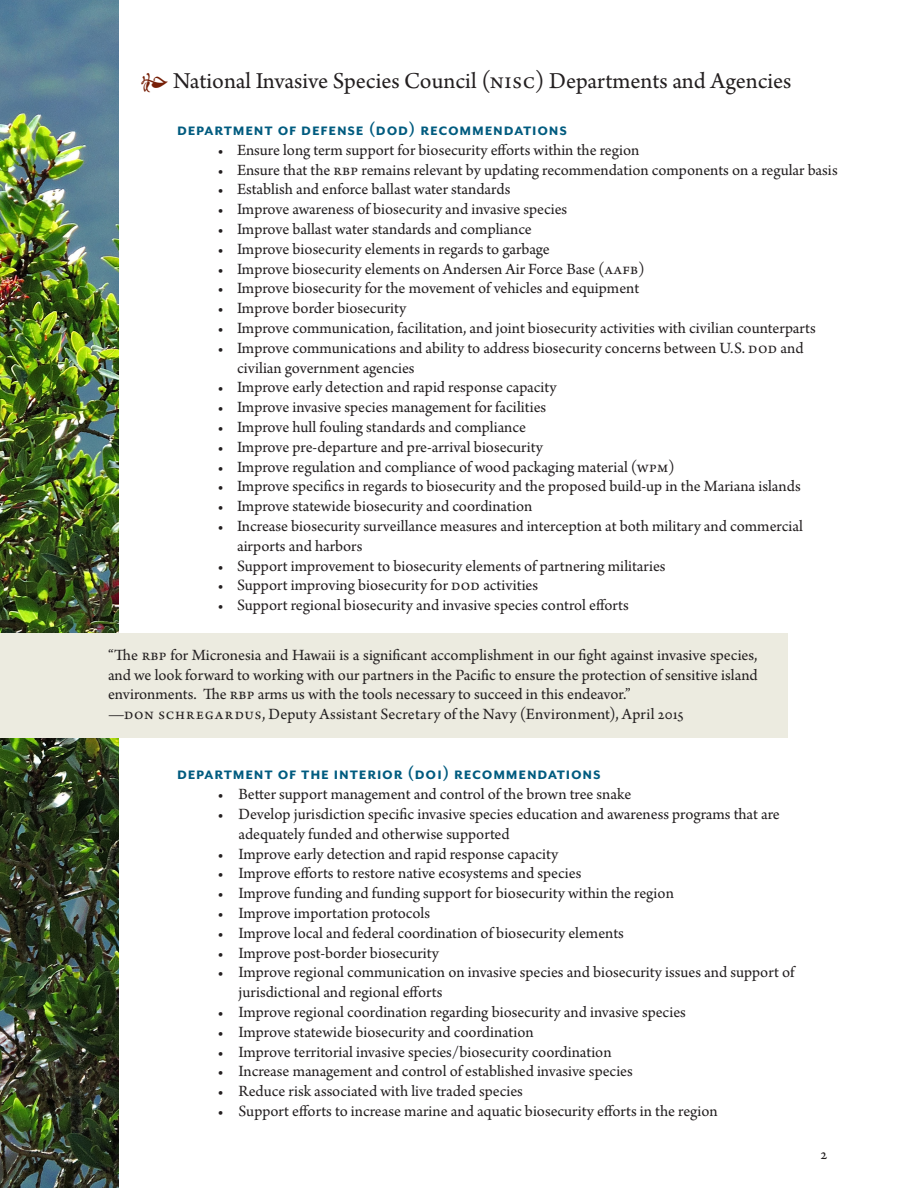
<style>
.page{position:relative;width:918px;height:1188px;background:#fff}
.page>*{position:absolute;margin:0;border:0;box-sizing:border-box;transform-origin:0 0}
.t1{font:24px "Arno Pro";letter-spacing:-.005em;color:#231f20}
.t2{font:700 19.5px "Mr Eaves San OT";letter-spacing:.04em;color:#005b7f}
.t3{font:16.5px/19.8px "Arno Pro";color:#231f20}
.t4{font:16.5px "Arno Pro";letter-spacing:.02em;color:#231f20}
.s1{color:#761f07}
</style>
<div class="page">
<img style="left:0;top:0;width:119px;height:1188px">
<div style="left:0;top:634px;width:787px;height:104px;background:#ecebe0"></div>
<p class="t1" style="left:140px;top:67px;width:653px"><span class="s1">•</span> National Invasive Species Council (nisc) Departments and Agencies</p>
<p class="t2" style="left:177px;top:119px;width:392px">department of defense (dod) recommendations</p>
<p class="t3" style="left:218px;top:141px;width:423px">• Ensure long term support for biosecurity efforts within the region</p>
<p class="t3" style="left:218px;top:161px;width:622px">• Ensure that the rbp remains relevant by updating recommendation components on a regular basis</p>
<p class="t3" style="left:218px;top:180px;width:294px">• Establish and enforce ballast water standards</p>
<p class="t3" style="left:218px;top:200px;width:351px">• Improve awareness of biosecurity and invasive species</p>
<p class="t3" style="left:218px;top:220px;width:316px">• Improve ballast water standards and compliance</p>
<p class="t3" style="left:218px;top:240px;width:334px">• Improve biosecurity elements in regards to garbage</p>
<p class="t3" style="left:218px;top:260px;width:429px">• Improve biosecurity elements on Andersen Air Force Base (aafb)</p>
<p class="t3" style="left:218px;top:279px;width:423px">• Improve biosecurity for the movement of vehicles and equipment</p>
<p class="t3" style="left:218px;top:299px;width:190px">• Improve border biosecurity</p>
<p class="t3" style="left:218px;top:319px;width:600px">• Improve communication, facilitation, and joint biosecurity activities with civilian counterparts</p>
<p class="t3" style="left:237px;top:339px;width:568px;text-indent:-20px">• Improve communications and ability to address biosecurity concerns between U.S. dod and civilian government agencies</p>
<p class="t3" style="left:218px;top:378px;width:341px">• Improve early detection and rapid response capacity</p>
<p class="t3" style="left:218px;top:398px;width:330px">• Improve invasive species management for facilities</p>
<p class="t3" style="left:218px;top:418px;width:310px">• Improve hull fouling standards and compliance</p>
<p class="t3" style="left:218px;top:438px;width:327px">• Improve pre-departure and pre-arrival biosecurity</p>
<p class="t3" style="left:218px;top:458px;width:459px">• Improve regulation and compliance of wood packaging material (wpm)</p>
<p class="t3" style="left:218px;top:477px;width:585px">• Improve specifics in regards to biosecurity and the proposed build-up in the Mariana islands</p>
<p class="t3" style="left:218px;top:497px;width:316px">• Improve statewide biosecurity and coordination</p>
<p class="t3" style="left:237px;top:517px;width:567px;text-indent:-20px">• Increase biosecurity surveillance measures and interception at both military and commercial airports and harbors</p>
<p class="t3" style="left:218px;top:557px;width:450px">• Support improvement to biosecurity elements of partnering militaries</p>
<p class="t3" style="left:218px;top:576px;width:322px">• Support improving biosecurity for dod activities</p>
<p class="t3" style="left:218px;top:596px;width:413px">• Support regional biosecurity and invasive species control efforts</p>
<p class="t3" style="left:108px;top:646px;width:651px;text-align:justify">“The rbp for Micronesia and Hawaii is a significant accomplishment in our fight against invasive species, and we look forward to working with our partners in the Pacific to ensure the protection of sensitive island environments. The rbp arms us with the tools necessary to succeed in this endeavor.”</p>
<p class="t4" style="left:108px;top:705px;width:577px">—don schrega rdus, Deputy Assistant Secretary of the Navy (Environment), April 2015</p>
<p class="t2" style="left:177px;top:763px;width:425px">department of the interior (doi) recommendations</p>
<p class="t3" style="left:218px;top:785px;width:415px">• Better support management and control of the brown tree snake</p>
<p class="t3" style="left:238px;top:805px;width:543px;text-indent:-21px">• Develop jurisdiction specific invasive species education and awareness programs that are adequately funded and otherwise supported</p>
<p class="t3" style="left:218px;top:845px;width:342px">• Improve early detection and rapid response capacity</p>
<p class="t3" style="left:218px;top:864px;width:365px">• Improve efforts to restore native ecosystems and species</p>
<p class="t3" style="left:218px;top:884px;width:458px">• Improve funding and funding support for biosecurity within the region</p>
<p class="t3" style="left:218px;top:904px;width:214px">• Improve importation protocols</p>
<p class="t3" style="left:218px;top:924px;width:408px">• Improve local and federal coordination of biosecurity elements</p>
<p class="t3" style="left:218px;top:944px;width:223px">• Improve post-border biosecurity</p>
<p class="t3" style="left:238px;top:963px;width:558px;text-indent:-21px">• Improve regional communication on invasive species and biosecurity issues and support of jurisdictional and regional efforts</p>
<p class="t3" style="left:218px;top:1003px;width:470px">• Improve regional coordination regarding biosecurity and invasive species</p>
<p class="t3" style="left:218px;top:1023px;width:318px">• Improve statewide biosecurity and coordination</p>
<p class="t3" style="left:218px;top:1043px;width:396px">• Improve territorial invasive species/biosecurity coordination</p>
<p class="t3" style="left:218px;top:1062px;width:417px">• Increase management and control of established invasive species</p>
<p class="t3" style="left:218px;top:1082px;width:307px">• Reduce risk associated with live traded species</p>
<p class="t3" style="left:218px;top:1102px;width:502px">• Support efforts to increase marine and aquatic biosecurity efforts in the region</p>
<p class="t3" style="left:821px;top:1145px;width:8px">2</p>
</div>
